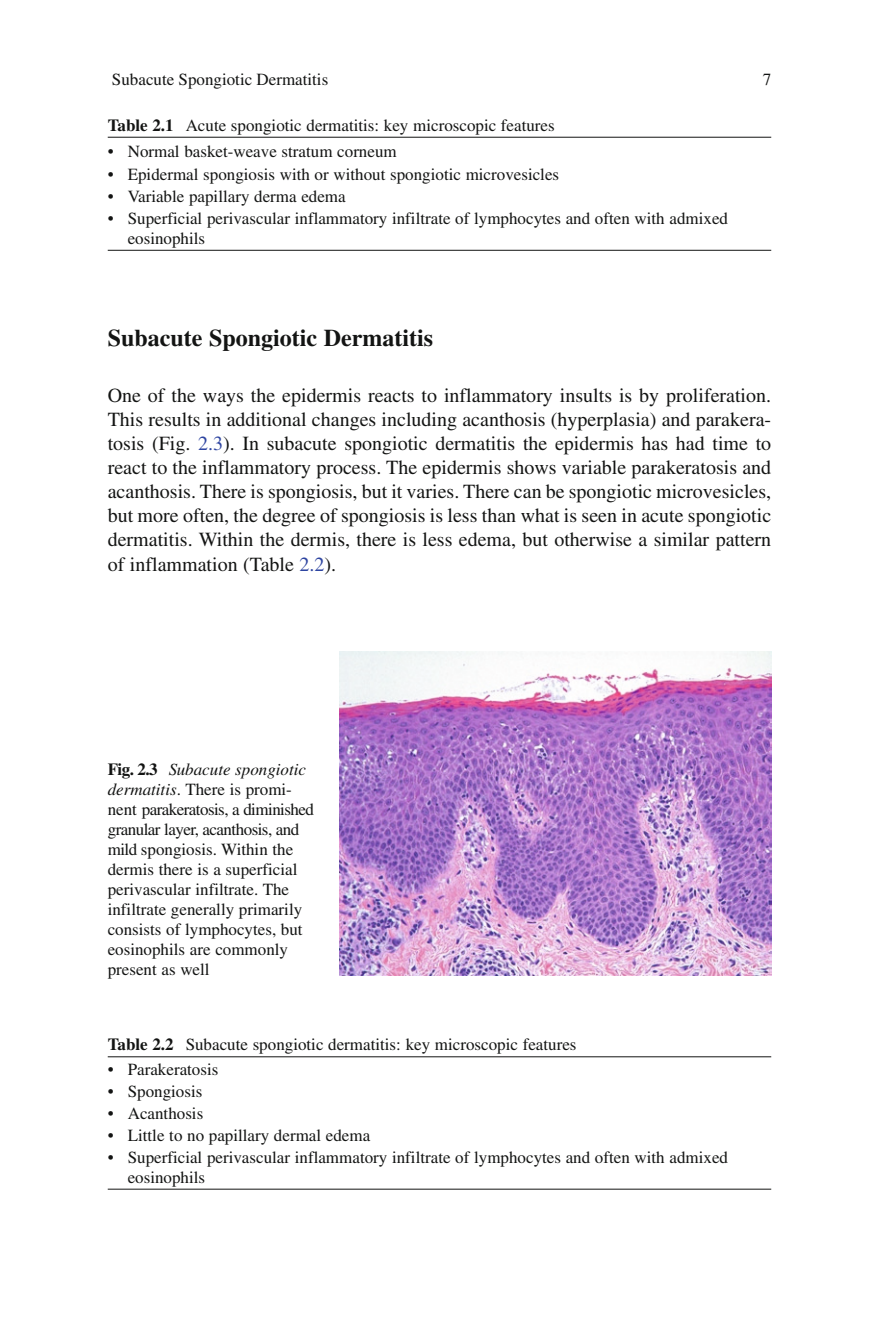
<style>
.page{position:relative;width:879px;height:1333px;background:#fff}
.page>*{position:absolute;margin:0;border:0;box-sizing:border-box;transform-origin:0 0}
.t1{font:700 24px "Times";color:#131413}
.t2{font:20px/24px "Times";color:#131413;text-align:justify}
.t3{font:17px/20px "Times";color:#131413}
.s1{font-weight:700}
.s2{color:#2e45a1}
.s3{font-style:italic}
</style>
<div class="page">
<hr style="left:108px;top:250px;width:663px;height:1px;background:#131413">
<hr style="left:108px;top:137px;width:663px;height:1px;background:#131413">
<img style="left:339px;top:651px;width:432px;height:324px">
<hr style="left:108px;top:1188px;width:663px;height:1px;background:#131413">
<hr style="left:108px;top:1056px;width:663px;height:1px;background:#131413">
<p class="t3" style="left:112px;top:70px;width:218px">Subacute Spongiotic Dermatitis</p>
<p class="t3" style="left:763px;top:70px;width:10px">7</p>
<p class="t3" style="left:108px;top:115px;width:448px"><span class="s1">Table 2.1</span> Acute spongiotic dermatitis: key microscopic features</p>
<p class="t3" style="left:108px;top:141px;width:290px">• Normal basket-weave stratum corneum</p>
<p class="t3" style="left:108px;top:164px;width:453px">• Epidermal spongiosis with or without spongiotic microvesicles</p>
<p class="t3" style="left:108px;top:186px;width:239px">• Variable papillary derma edema</p>
<p class="t3" style="left:128px;top:208px;width:602px;text-indent:-20px">• Superficial perivascular inflammatory infiltrate of lymphocytes and often with admixed eosinophils</p>
<h1 class="t1" style="left:108px;top:324px;width:327px">Subacute Spongiotic Dermatitis</h1>
<p class="t2" style="left:108px;top:383px;width:665px">One of the ways the epidermis reacts to inflammatory insults is by proliferation.<br>This results in additional changes including acanthosis (hyperplasia) and parakera&shy;tosis (Fig. <span class="s2">2.3</span>). In subacute spongiotic dermatitis the epidermis has had time to react to the inflammatory process. The epidermis shows variable parakeratosis and acanthosis. There is spongiosis, but it varies. There can be spongiotic microvesicles, but more often, the degree of spongiosis is less than what is seen in acute spongiotic dermatitis. Within the dermis, there is less edema, but otherwise a similar pattern of inflammation (Table <span class="s2">2.2</span>).</p>
<p class="t3" style="left:108px;top:759px;width:208px"><span class="s1">Fig. 2.3</span> <span class="s3">Subacute spongiotic dermatitis</span>. There is promi&shy;nent parakeratosis, a diminished granular layer, acanthosis, and mild spongiosis. Within the dermis there is a superficial perivascular infiltrate. The infiltrate generally primarily consists of lymphocytes, but eosinophils are commonly present as well</p>
<p class="t3" style="left:108px;top:1034px;width:470px"><span class="s1">Table 2.2</span> Subacute spongiotic dermatitis: key microscopic features</p>
<p class="t3" style="left:108px;top:1058px;width:112px">• Parakeratosis</p>
<p class="t3" style="left:108px;top:1080px;width:96px">• Spongiosis</p>
<p class="t3" style="left:108px;top:1102px;width:97px">• Acanthosis</p>
<p class="t3" style="left:108px;top:1124px;width:264px">• Little to no papillary dermal edema</p>
<p class="t3" style="left:128px;top:1146px;width:602px;text-indent:-20px">• Superficial perivascular inflammatory infiltrate of lymphocytes and often with admixed eosinophils</p>
</div>
